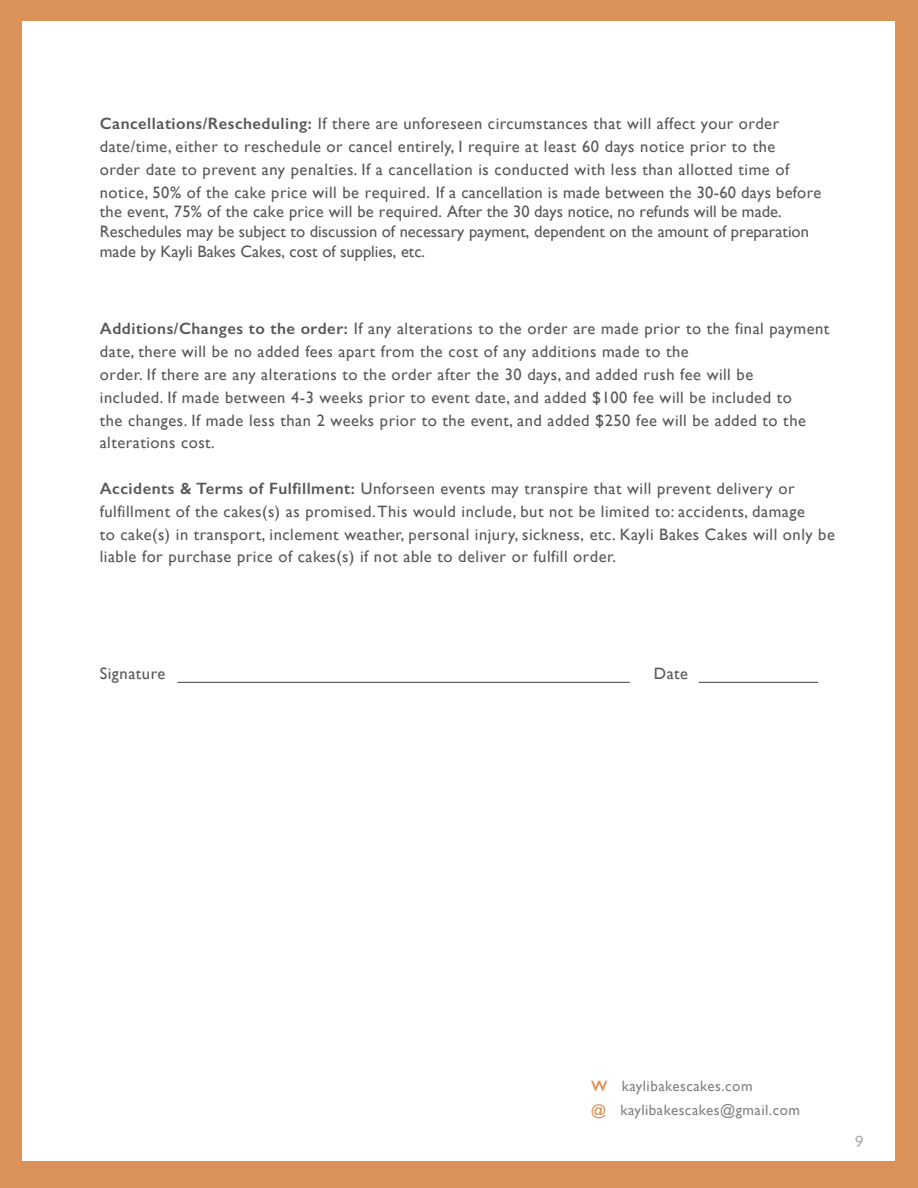
<style>
.page{position:relative;width:918px;height:1188px;background:#db9259}
.page>*{position:absolute;margin:0;border:0;box-sizing:border-box;transform-origin:0 0}
.t1{font:16.5px/22.8px "Gill Sans";letter-spacing:.03em;color:#57585a}
.t2{font:16.5px/19.8px "Gill Sans";color:#57585a}
.Page_Numbers{font:500 15.75px "Lato";color:#aaaeaf}
.t3{font:15px/24px "Gill Sans";letter-spacing:.03em;color:#808285}
.s1{font-weight:600}
.s2{font-weight:600;color:#db9158}
</style>
<div class="page">
<div style="left:23px;top:22px;width:872px;height:1139px;background:#fff"></div>
<hr style="left:178px;top:682px;width:452px;height:1px;background:#3e3e3f">
<hr style="left:699px;top:682px;width:119px;height:1px;background:#3e3e3f">
<p class="t1" style="left:100px;top:112px;width:723px"><span class="s1">Cancellations/Rescheduling:</span> If there are unforeseen circumstances that will affect your order date/time, either to reschedule or cancel entirely, I require at least 60 days notice prior to the<br>order date to prevent any penalties. If a cancellation is conducted with less than allotted time of notice, 50% of the cake price will be required. If a cancellation is made between the 30-60 days before</p>
<p class="t2" style="left:100px;top:202px;width:711px">the event, 75% of the cake price will be required. After the 30 days notice, no refunds will be made.<br>Reschedules may be subject to discussion of necessary payment, dependent on the amount of preparation made by Kayli Bakes Cakes, cost of supplies, etc.</p>
<p class="t1" style="left:100px;top:317px;width:731px"><span class="s1">Additions/Changes to the order:</span> If any alterations to the order are made prior to the final payment date, there will be no added fees apart from the cost of any additions made to the<br>order. If there are any alterations to the order after the 30 days, and added rush fee will be<br>included. If made between 4-3 weeks prior to event date, and added $100 fee will be included to<br>the changes. If made less than 2 weeks prior to the event, and added $250 fee will be added to the alterations cost.</p>
<p class="t1" style="left:100px;top:477px;width:737px"><span class="s1">Accidents &amp; Terms of Fulfillment:</span> Unforseen events may transpire that will prevent delivery or fulfillment of the cakes(s) as promised. This would include, but not be limited to: accidents, damage<br>to cake(s) in transport, inclement weather, personal injury, sickness, etc. Kayli Bakes Cakes will only be liable for purchase price of cakes(s) if not able to deliver or fulfill order.</p>
<p class="t1" style="left:100px;top:661px;width:67px">Signature</p>
<p class="t1" style="left:654px;top:661px;width:36px">Date</p>
<p class="t3" style="left:591px;top:1073px;width:210px"><span class="s2">W</span> kaylibakescakes.com<br><span class="s2">@</span> kaylibakescakes@gmail.com</p>
<p class="Page_Numbers" style="left:855px;top:1129px;width:11px">9</p>
</div>
